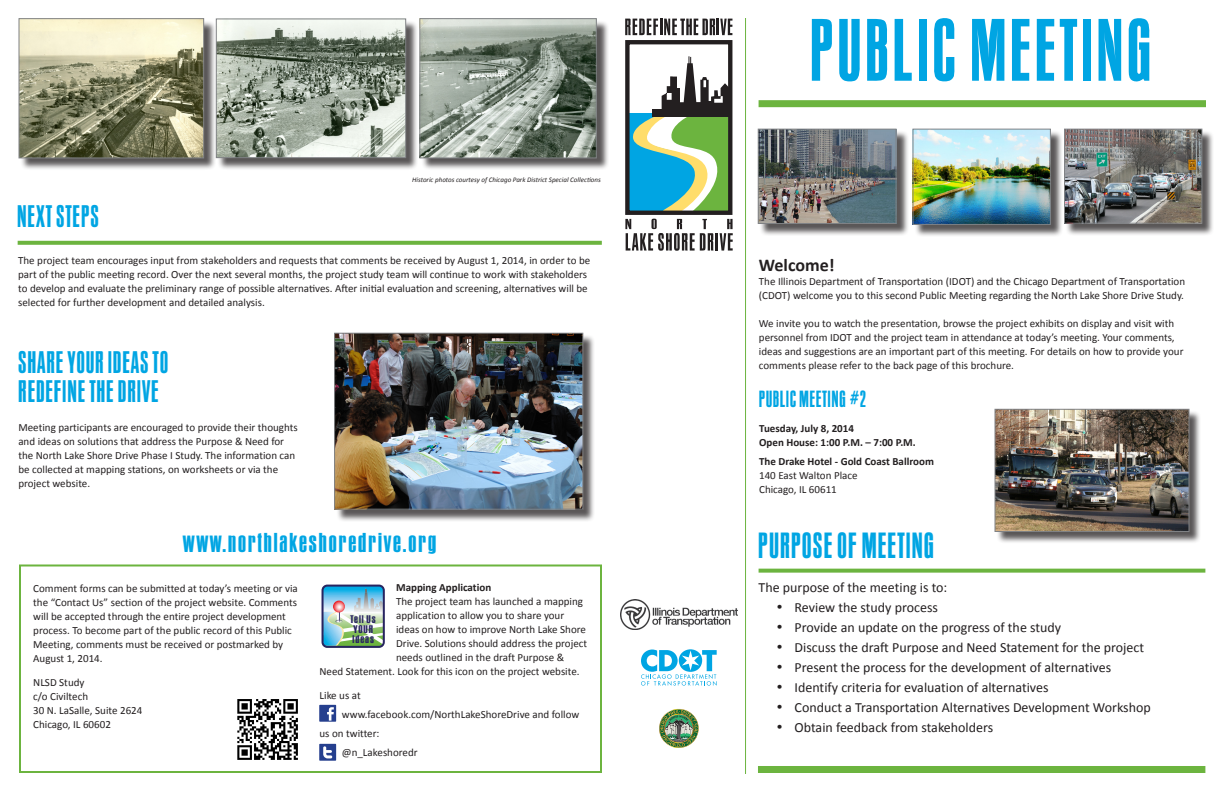
<style>
.page{position:relative;width:1224px;height:792px;background:#fff}
.page>*{position:absolute;margin:0;border:0;box-sizing:border-box;transform-origin:0 0}
.t1{font:68px "OPTI Aurora Condensed";letter-spacing:.025em;color:#00a5e3}
.t2{font:28px "OPTI Aurora Condensed";letter-spacing:.01em;color:#00a5e3}
.t3{font:24px "OPTI Aurora Condensed";letter-spacing:.01em;color:#00a5e3}
.t4{font:21px "OPTI Aurora Condensed";letter-spacing:.025em;color:#00a5e3;scale:1.25 1}
.t5{font:18px "OPTI Aurora Condensed";letter-spacing:.01em;color:#00a5e3}
.t6{font:700 18px "Calibri";color:#231f20}
.No_Spacing{font:14px "Calibri";color:#231f20}
.No_Spacing-2{font:11px/14px "Calibri";color:#231f20}
.Pa1{font:700 11px "Calibri";color:#231f20}
.Pa1-2{font:11px "Calibri";color:#231f20}
.t7{font:8.5px/10.2px "OPTI Aurora Condensed";letter-spacing:.025em;color:#282560;scale:1.5 1}
.t8{font:italic 7px "Calibri";color:#231f20}
</style>
<div class="page">
<div style="left:218px;top:20px;width:200px;height:150px;background:#231f20;opacity:.75"></div>
<img style="left:218px;top:21px;width:186px;height:135px">
<div style="left:216px;top:19px;width:190px;height:139px;border:1px solid #808285"></div>
<div style="left:625px;top:40px;width:107px;height:175px;border:4px solid #231f20"></div>
<svg style="left:625px;top:18px;width:107px;height:17px"></svg>
<svg style="left:625px;top:56px;width:108px;height:195px"></svg>
<hr style="left:745px;top:18px;width:1px;height:756px;background:#6cb43f">
<svg style="left:641px;top:649px;width:76px;height:37px"></svg>
<svg style="left:659px;top:708px;width:40px;height:40px"></svg>
<img style="left:620px;top:600px;width:117px;height:29px">
<img style="left:237px;top:699px;width:61px;height:61px">
<svg style="left:319px;top:744px;width:17px;height:17px"></svg>
<svg style="left:319px;top:705px;width:17px;height:17px"></svg>
<div style="left:759px;top:100px;width:447px;height:7px;background:#6cb43f"></div>
<div style="left:758px;top:766px;width:447px;height:7px;background:#6cb43f"></div>
<div style="left:1066px;top:130px;width:149px;height:106px;background:#231f20;opacity:.75"></div>
<img style="left:1066px;top:131px;width:134px;height:90px">
<div style="left:1064px;top:129px;width:138px;height:94px;border:1px solid #808285"></div>
<div style="left:914px;top:130px;width:149px;height:107px;background:#231f20;opacity:.75"></div>
<img style="left:915px;top:131px;width:134px;height:92px">
<div style="left:913px;top:129px;width:138px;height:96px;border:1px solid #808285"></div>
<svg style="left:321px;top:585px;width:64px;height:63px;background:#91bbbd"></svg>
<div style="left:20px;top:20px;width:196px;height:151px;background:#231f20;opacity:.75"></div>
<img style="left:21px;top:20px;width:181px;height:136px">
<div style="left:19px;top:18px;width:185px;height:140px;border:1px solid #808285"></div>
<div style="left:421px;top:20px;width:188px;height:151px;background:#231f20;opacity:.75"></div>
<img style="left:422px;top:20px;width:173px;height:136px">
<div style="left:420px;top:18px;width:177px;height:140px;border:1px solid #808285"></div>
<svg style="left:18px;top:241px;width:584px;height:4px;background:#73b749"></svg>
<div style="left:19px;top:564px;width:583px;height:209px;border:2px solid #6cb43f"></div>
<svg style="left:759px;top:569px;width:446px;height:4px;background:#79ba50"></svg>
<div style="left:759px;top:130px;width:150px;height:106px;background:#231f20;opacity:.75"></div>
<img style="left:760px;top:129px;width:137px;height:95px">
<div style="left:758px;top:129px;width:138px;height:95px;border:1px solid #808285"></div>
<div style="left:336px;top:334px;width:259px;height:188px;background:#231f20;opacity:.75"></div>
<img style="left:336px;top:335px;width:245px;height:172px">
<div style="left:334px;top:333px;width:249px;height:176px;border:1px solid #808285"></div>
<div style="left:996px;top:411px;width:206px;height:133px;background:#231f20;opacity:.75"></div>
<img style="left:997px;top:411px;width:190px;height:119px">
<div style="left:995px;top:409px;width:194px;height:123px;border:1px solid #808285"></div>
<p class="t8" style="left:412px;top:175px;width:190px">Historic photos courtesy of Chicago Park District Special Collections</p>
<p class="t1" style="left:811px;top:-6px;width:345px">PUBLIC MEETING</p>
<p class="t3" style="left:18px;top:196px;width:84px">NEXT STEPS</p>
<p class="No_Spacing-2" style="left:18px;top:253px;width:574px">The project team encourages input from stakeholders and requests that comments be received by August 1, 2014, in order to be part of the public meeting record. Over the next several months, the project study team will continue to work with stakeholders to develop and evaluate the preliminary range of possible alternatives. After initial evaluation and screening, alternatives will be selected for further development and detailed analysis.</p>
<p class="t6" style="left:759px;top:254px;width:77px">Welcome!</p>
<p class="No_Spacing-2" style="left:759px;top:274px;width:428px">The Illinois Department of Transportation (IDOT) and the Chicago Department of Transportation (CDOT) welcome you to this second Public Meeting regarding the North Lake Shore Drive Study.</p>
<p class="No_Spacing-2" style="left:759px;top:316px;width:426px">We invite you to watch the presentation, browse the project exhibits on display and visit with personnel from IDOT and the project team in attendance at today’s meeting. Your comments, ideas and suggestions are an important part of this meeting. For details on how to provide your</p>
<p class="t3" style="left:19px;top:343px;width:152px">SHARE YOUR IDEAS TO</p>
<p class="No_Spacing-2" style="left:759px;top:358px;width:257px">comments please refer to the back page of this brochure.</p>
<p class="t3" style="left:19px;top:371px;width:143px">REDEFINE THE DRIVE</p>
<p class="No_Spacing-2" style="left:18px;top:420px;width:281px">Meeting participants are encouraged to provide their thoughts and ideas on solutions that address the Purpose &amp; Need for the North Lake Shore Drive Phase I Study. The information can be collected at mapping stations, on worksheets or via the project website.</p>
<p class="t5" style="left:759px;top:384px;width:109px">PUBLIC MEETING <sup>#</sup>2</p>
<p class="Pa1" style="left:759px;top:422px;width:96px">Tuesday, July 8, 2014</p>
<p class="Pa1" style="left:759px;top:436px;width:158px">Open House: 1:00 P.M. – 7:00 P.M.</p>
<p class="Pa1" style="left:759px;top:455px;width:176px">The Drake Hotel - Gold Coast Ballroom</p>
<p class="Pa1-2" style="left:759px;top:469px;width:100px">140 East Walton Place</p>
<p class="Pa1-2" style="left:759px;top:483px;width:79px">Chicago, IL 60611</p>
<p class="t4" style="left:183px;top:525px;width:205px">www.northlakeshoredrive.org</p>
<p class="No_Spacing-2" style="left:33px;top:581px;width:266px">Comment forms can be submitted at today’s meeting or via the “Contact Us” section of the project website. Comments will be accepted through the entire project development process. To become part of the public record of this Public Meeting, comments must be received or postmarked by August 1, 2014.</p>
<p class="No_Spacing-2" style="left:33px;top:675px;width:53px">NLSD Study</p>
<p class="No_Spacing-2" style="left:33px;top:689px;width:56px">c/o Civiltech</p>
<p class="No_Spacing-2" style="left:33px;top:703px;width:111px">30 N. LaSalle, Suite 2624</p>
<p class="No_Spacing-2" style="left:33px;top:717px;width:79px">Chicago, IL 60602</p>
<p class="Pa1" style="left:396px;top:580px;width:97px">Mapping Application</p>
<p class="No_Spacing-2" style="left:396px;top:594px;width:189px">The project team has launched a mapping</p>
<p class="No_Spacing-2" style="left:396px;top:608px;width:170px">application to allow you to share your</p>
<p class="No_Spacing-2" style="left:396px;top:622px;width:191px">ideas on how to improve North Lake Shore</p>
<p class="No_Spacing-2" style="left:396px;top:636px;width:193px">Drive. Solutions should address the project</p>
<p class="No_Spacing-2" style="left:396px;top:650px;width:170px">needs outlined in the draft Purpose &amp;</p>
<p class="No_Spacing-2" style="left:320px;top:664px;width:262px">Need Statement. Look for this icon on the project website.</p>
<p class="t7" style="left:351px;top:613px;width:19px">Tell Us<br>YOUR<br>Ideas</p>
<p class="No_Spacing-2" style="left:320px;top:688px;width:43px">Like us at</p>
<p class="No_Spacing-2" style="left:320px;top:704px;width:261px;line-height:19px;text-indent:22px">www.facebook.com/NorthLakeShoreDrive and follow us on twitter:</p>
<p class="No_Spacing-2" style="left:342px;top:745px;width:77px">@n_Lakeshoredr</p>
<p class="t2" style="left:759px;top:522px;width:178px">PURPOSE OF MEETING</p>
<p class="No_Spacing" style="left:759px;top:579px;width:190px">The purpose of the meeting is to:</p>
<p class="No_Spacing" style="left:777px;top:599px;width:163px">• Review the study process</p>
<p class="No_Spacing" style="left:777px;top:619px;width:286px">• Provide an update on the progress of the study</p>
<p class="No_Spacing" style="left:777px;top:639px;width:369px">• Discuss the draft Purpose and Need Statement for the project</p>
<p class="No_Spacing" style="left:777px;top:659px;width:336px">• Present the process for the development of alternatives</p>
<p class="No_Spacing" style="left:777px;top:679px;width:273px">• Identify criteria for evaluation of alternatives</p>
<p class="No_Spacing" style="left:777px;top:699px;width:376px">• Conduct a Transportation Alternatives Development Workshop</p>
<p class="No_Spacing" style="left:777px;top:719px;width:218px">• Obtain feedback from stakeholders</p>
</div>
